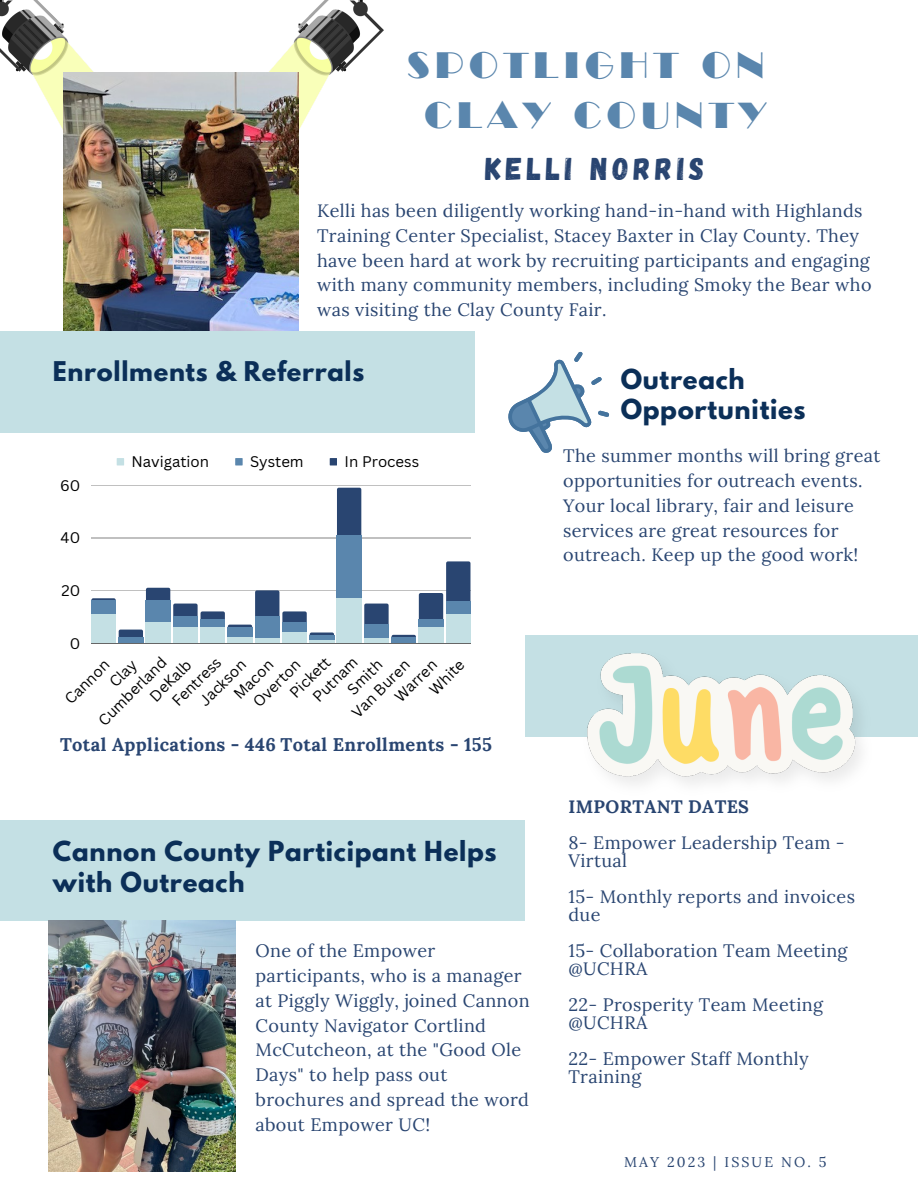
<style>
.page{position:relative;width:918px;height:1188px;background:#fff}
.page>*{position:absolute;margin:0;border:0;box-sizing:border-box;transform-origin:0 0}
.t1{font:35.85px "Broadway Com";letter-spacing:.15em;color:#5a86ad}
.t2{font:31.5px "Gagalin";letter-spacing:.15em;color:#294571}
.t3{font:700 24.45px/30.8px "League Spartan";letter-spacing:.03em;color:#0b2f58}
.t4{font:700 24.15px "League Spartan";letter-spacing:.03em;color:#0b2f58}
.t5{font:700 18.3px "Lora";letter-spacing:.02em;color:#294571}
.t6{font:18px/24.8px "Lora";letter-spacing:.02em;color:#294571}
.t7{font:700 18px "Lora";letter-spacing:.02em;color:#294571}
.t8{font:15px "Canva Sans";color:#000}
.t9{font:14.1px "Lora";letter-spacing:.15em;color:#294571}
</style>
<div class="page">
<div style="left:0;top:331px;width:475px;height:102px;background:#c4e0e4"></div>
<img style="left:0;top:0;width:384px;height:247px">
<div style="left:525px;top:635px;width:393px;height:101px;background:#c4e0e4"></div>
<div style="left:117px;top:458px;width:7px;height:7px;background:#c4e0e4"></div>
<div style="left:235px;top:458px;width:8px;height:7px;background:#5a86ad"></div>
<div style="left:330px;top:458px;width:7px;height:7px;background:#294571"></div>
<hr style="left:91px;top:485px;width:379px;height:1px;background:#000">
<hr style="left:91px;top:538px;width:379px;height:1px;background:#000">
<hr style="left:91px;top:590px;width:379px;height:1px;background:#000">
<hr style="left:91px;top:643px;width:379px;height:1px;background:#000">
<svg style="left:91px;top:598px;width:25px;height:2px"></svg>
<svg style="left:119px;top:630px;width:24px;height:2px"></svg>
<svg style="left:146px;top:588px;width:24px;height:2px"></svg>
<svg style="left:173px;top:604px;width:25px;height:1px"></svg>
<svg style="left:201px;top:611px;width:24px;height:2px"></svg>
<svg style="left:228px;top:625px;width:24px;height:2px"></svg>
<svg style="left:255px;top:590px;width:24px;height:2px"></svg>
<svg style="left:282px;top:611px;width:25px;height:2px"></svg>
<svg style="left:310px;top:633px;width:24px;height:1px"></svg>
<svg style="left:337px;top:488px;width:24px;height:2px"></svg>
<svg style="left:364px;top:604px;width:25px;height:1px"></svg>
<svg style="left:391px;top:635px;width:25px;height:2px"></svg>
<svg style="left:419px;top:593px;width:24px;height:2px"></svg>
<svg style="left:446px;top:561px;width:24px;height:2px"></svg>
<div style="left:91px;top:601px;width:25px;height:42px;background:#5a86ad"></div>
<div style="left:119px;top:638px;width:24px;height:5px;background:#5a86ad"></div>
<div style="left:146px;top:601px;width:24px;height:42px;background:#5a86ad"></div>
<div style="left:173px;top:617px;width:25px;height:26px;background:#5a86ad"></div>
<div style="left:201px;top:619px;width:24px;height:24px;background:#5a86ad"></div>
<div style="left:228px;top:627px;width:24px;height:16px;background:#5a86ad"></div>
<div style="left:255px;top:617px;width:24px;height:26px;background:#5a86ad"></div>
<div style="left:282px;top:622px;width:25px;height:21px;background:#5a86ad"></div>
<svg style="left:310px;top:635px;width:24px;height:6px"></svg>
<div style="left:337px;top:535px;width:24px;height:108px;background:#5a86ad"></div>
<div style="left:364px;top:625px;width:25px;height:18px;background:#5a86ad"></div>
<div style="left:392px;top:638px;width:24px;height:5px;background:#5a86ad"></div>
<div style="left:419px;top:620px;width:24px;height:23px;background:#5a86ad"></div>
<div style="left:446px;top:601px;width:24px;height:42px;background:#5a86ad"></div>
<div style="left:91px;top:614px;width:25px;height:29px;background:#c4e0e4"></div>
<div style="left:146px;top:622px;width:24px;height:21px;background:#c4e0e4"></div>
<div style="left:173px;top:627px;width:25px;height:16px;background:#c4e0e4"></div>
<div style="left:201px;top:627px;width:24px;height:16px;background:#c4e0e4"></div>
<div style="left:228px;top:638px;width:24px;height:5px;background:#c4e0e4"></div>
<div style="left:255px;top:638px;width:24px;height:5px;background:#c4e0e4"></div>
<div style="left:282px;top:633px;width:25px;height:10px;background:#c4e0e4"></div>
<hr style="left:310px;top:641px;width:24px;height:2px;background:#c4e0e4">
<div style="left:337px;top:598px;width:24px;height:45px;background:#c4e0e4"></div>
<div style="left:364px;top:638px;width:25px;height:5px;background:#c4e0e4"></div>
<div style="left:419px;top:627px;width:24px;height:16px;background:#c4e0e4"></div>
<div style="left:446px;top:614px;width:24px;height:29px;background:#c4e0e4"></div>
<img style="left:581px;top:653px;width:293px;height:131px">
<div style="left:0;top:820px;width:524px;height:101px;background:#c4e0e4"></div>
<img style="left:49px;top:921px;width:187px;height:251px">
<img style="left:64px;top:72px;width:235px;height:259px">
<svg style="left:508px;top:352px;width:101px;height:101px"></svg>
<p class="t1" style="left:407px;top:44px;width:359px">SPOTLIGHT ON</p>
<p class="t1" style="left:424px;top:93px;width:344px">CLAY COUNTY</p>
<p class="t2" style="left:485px;top:149px;width:220px">KELLI NORRIS</p>
<p class="t6" style="left:317px;top:198px;width:556px">Kelli has been diligently working hand-in-hand with Highlands Training Center Specialist, Stacey Baxter in Clay County. They have been hard at work by recruiting participants and engaging with many community members, including Smoky the Bear who was visiting the Clay County Fair.</p>
<p class="t4" style="left:53px;top:359px;width:313px">Enrollments &amp; Referrals</p>
<p class="t8" style="left:60px;top:475px;width:22px">60</p>
<p class="t8" style="left:61px;top:527px;width:21px">40</p>
<p class="t8" style="left:61px;top:580px;width:20px">20</p>
<p class="t8" style="left:70px;top:633px;width:12px">0</p>
<p class="t8" style="left:132px;top:451px;width:79px">Navigation</p>
<p class="t8" style="left:250px;top:451px;width:55px">System</p>
<p class="t8" style="left:345px;top:451px;width:76px">In Process</p>
<p class="t8" style="left:93px;top:715px;width:91px;rotate:-45deg">Cumberland</p>
<p class="t8" style="left:167px;top:696px;width:64px;rotate:-45deg">Fentress</p>
<p class="t8" style="left:308px;top:692px;width:58px;rotate:-45deg">Putnam</p>
<p class="t8" style="left:145px;top:691px;width:53px;rotate:-45deg">DeKalb</p>
<p class="t8" style="left:342px;top:685px;width:44px;rotate:-45deg">Smith</p>
<p class="t8" style="left:60px;top:694px;width:57px;rotate:-45deg">Cannon</p>
<p class="t8" style="left:104px;top:677px;width:33px;rotate:-45deg">Clay</p>
<p class="t8" style="left:425px;top:684px;width:44px;rotate:-45deg">White</p>
<p class="t8" style="left:285px;top:688px;width:46px;rotate:-45deg">Picket</p>
<p class="t8" style="left:390px;top:692px;width:54px;rotate:-45deg">War en</p>
<p class="t8" style="left:229px;top:689px;width:50px;rotate:-45deg">Macon</p>
<p class="t8" style="left:347px;top:708px;width:76px;rotate:-45deg">Van Buren</p>
<p class="t8" style="left:248px;top:697px;width:61px;rotate:-45deg">Overton</p>
<p class="t8" style="left:195px;top:696px;width:60px;rotate:-45deg">Jackson</p>
<p class="t5" style="left:60px;top:733px;width:433px">Total Applications - 446 Total Enrollments - 155</p>
<p class="t3" style="left:53px;top:839px;width:445px">Cannon County Participant Helps with Outreach</p>
<p class="t6" style="left:256px;top:938px;width:276px">One of the Empower participants, who is a manager at Piggly Wiggly, joined Cannon<br>County Navigator Cortlind<br>McCutcheon, at the "Good Ole<br>Days" to help pass out brochures and spread the word about Empower UC!</p>
<p class="t3" style="left:621px;top:367px;width:186px">Outreach<br>Opportunities</p>
<p class="t6" style="left:563px;top:443px;width:319px">The summer months will bring great opportunities for outreach events.<br>Your local library, fair and leisure services are great resources for outreach. Keep up the good work!</p>
<p class="t7" style="left:568px;top:795px;width:182px">IMPORTANT DATES</p>
<p class="t6" style="left:568px;top:834px;width:278px;line-height:18px">8- Empower Leadership Team -<br>Virtual</p>
<p class="t6" style="left:568px;top:888px;width:288px;line-height:18px">15- Monthly reports and invoices due</p>
<p class="t6" style="left:568px;top:942px;width:281px;line-height:18px">15- Collaboration Team Meeting @UCHRA</p>
<p class="t6" style="left:568px;top:996px;width:256px;line-height:18px">22- Prosperity Team Meeting @UCHRA</p>
<p class="t6" style="left:568px;top:1050px;width:242px;line-height:18px">22- Empower Staff Monthly<br>Training</p>
<p class="t9" style="left:624px;top:1153px;width:204px">MAY 2023 | ISSUE NO. 5</p>
</div>
